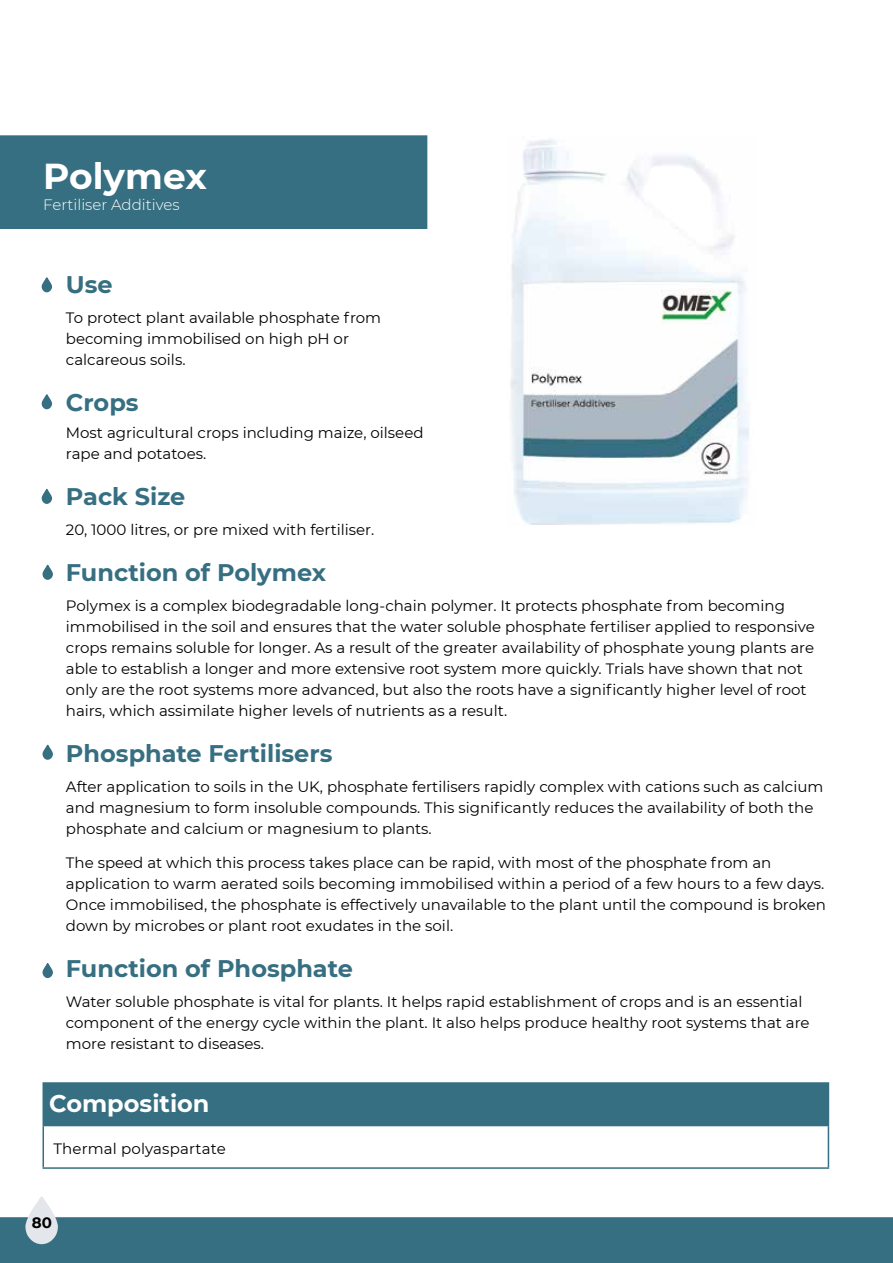
<style>
.page{position:relative;width:893px;height:1263px;background:#fff}
.page>*{position:absolute;margin:0;border:0;box-sizing:border-box;transform-origin:0 0}
.t1{font:700 36px "Montserrat";color:#fff}
.t2{font:700 24px "Montserrat";color:#366f81}
.t3{font:700 24px "Montserrat";color:#fff}
.t4{font:15px/21px "Montserrat";color:#000}
.t5{font:300 15px "Montserrat";color:#fff}
.t6{font:700 15px "Montserrat";color:#000}
</style>
<div class="page">
<div style="left:0;top:1116px;width:893px;height:147px;background:#366f81"></div>
<div style="left:0;top:1082px;width:893px;height:135px;background:#fff"></div>
<svg style="left:25px;top:1196px;width:33px;height:48px;background:#d9e0e5"></svg>
<svg style="left:41px;top:488px;width:12px;height:16px"></svg>
<svg style="left:41px;top:394px;width:11px;height:16px"></svg>
<svg style="left:41px;top:277px;width:11px;height:16px"></svg>
<svg style="left:42px;top:564px;width:11px;height:16px"></svg>
<svg style="left:42px;top:744px;width:11px;height:16px"></svg>
<svg style="left:42px;top:963px;width:11px;height:16px"></svg>
<div style="left:0;top:135px;width:427px;height:94px;background:#366f81"></div>
<div style="left:43px;top:1083px;width:785px;height:42px;background:#366f81"></div>
<hr style="left:43px;top:1126px;width:1px;height:41px;background:#366f81">
<hr style="left:828px;top:1126px;width:1px;height:41px;background:#366f81">
<hr style="left:43px;top:1167px;width:786px;height:2px;background:#366f81">
<hr style="left:43px;top:1082px;width:786px;height:2px;background:#366f81">
<hr style="left:828px;top:1084px;width:1px;height:41px;background:#366f81">
<hr style="left:43px;top:1125px;width:786px;height:1px;background:#366f81">
<img style="left:510px;top:139px;width:239px;height:386px">
<h1 class="t1" style="left:43px;top:150px;width:165px">Polymex</h1>
<p class="t5" style="left:43px;top:194px;width:138px">Fertiliser Additives</p>
<h2 class="t2" style="left:66px;top:267px;width:48px">Use</h2>
<p class="t4" style="left:66px;top:306px;width:317px">To protect plant available phosphate from becoming immobilised on high pH or calcareous soils.</p>
<h2 class="t2" style="left:66px;top:385px;width:74px">Crops</h2>
<p class="t4" style="left:66px;top:421px;width:359px">Most agricultural crops including maize, oilseed rape and potatoes.</p>
<h2 class="t2" style="left:66px;top:479px;width:121px">Pack Size</h2>
<p class="t4" style="left:66px;top:518px;width:310px">20, 1000 litres, or pre mixed with fertiliser.</p>
<h2 class="t2" style="left:66px;top:555px;width:262px">Function of Polymex</h2>
<p class="t4" style="left:66px;top:594px;width:750px">Polymex is a complex biodegradable long-chain polymer. It protects phosphate from becoming immobilised in the soil and ensures that the water soluble phosphate fertiliser applied to responsive crops remains soluble for longer. As a result of the greater availability of phosphate young plants are able to establish a longer and more extensive root system more quickly. Trials have shown that not only are the root systems more advanced, but also the roots have a significantly higher level of root hairs, which assimilate higher levels of nutrients as a result.</p>
<h2 class="t2" style="left:66px;top:736px;width:268px">Phosphate Fertilisers</h2>
<p class="t4" style="left:66px;top:775px;width:759px">After application to soils in the UK, phosphate fertilisers rapidly complex with cations such as calcium and magnesium to form insoluble compounds. This significantly reduces the availability of both the phosphate and calcium or magnesium to plants.</p>
<p class="t4" style="left:66px;top:851px;width:762px">The speed at which this process takes place can be rapid, with most of the phosphate from an application to warm aerated soils becoming immobilised within a period of a few hours to a few days.<br>Once immobilised, the phosphate is effectively unavailable to the plant until the compound is broken down by microbes or plant root exudates in the soil.</p>
<h2 class="t2" style="left:66px;top:951px;width:289px">Function of Phosphate</h2>
<p class="t4" style="left:66px;top:990px;width:745px">Water soluble phosphate is vital for plants. It helps rapid establishment of crops and is an essential component of the energy cycle within the plant. It also helps produce healthy root systems that are more resistant to diseases.</p>
<h2 class="t3" style="left:49px;top:1086px;width:162px">Composition</h2>
<p class="t4" style="left:54px;top:1138px;width:174px">Thermal polyaspartate</p>
<p class="t6" style="left:32px;top:1212px;width:22px">80</p>
</div>
